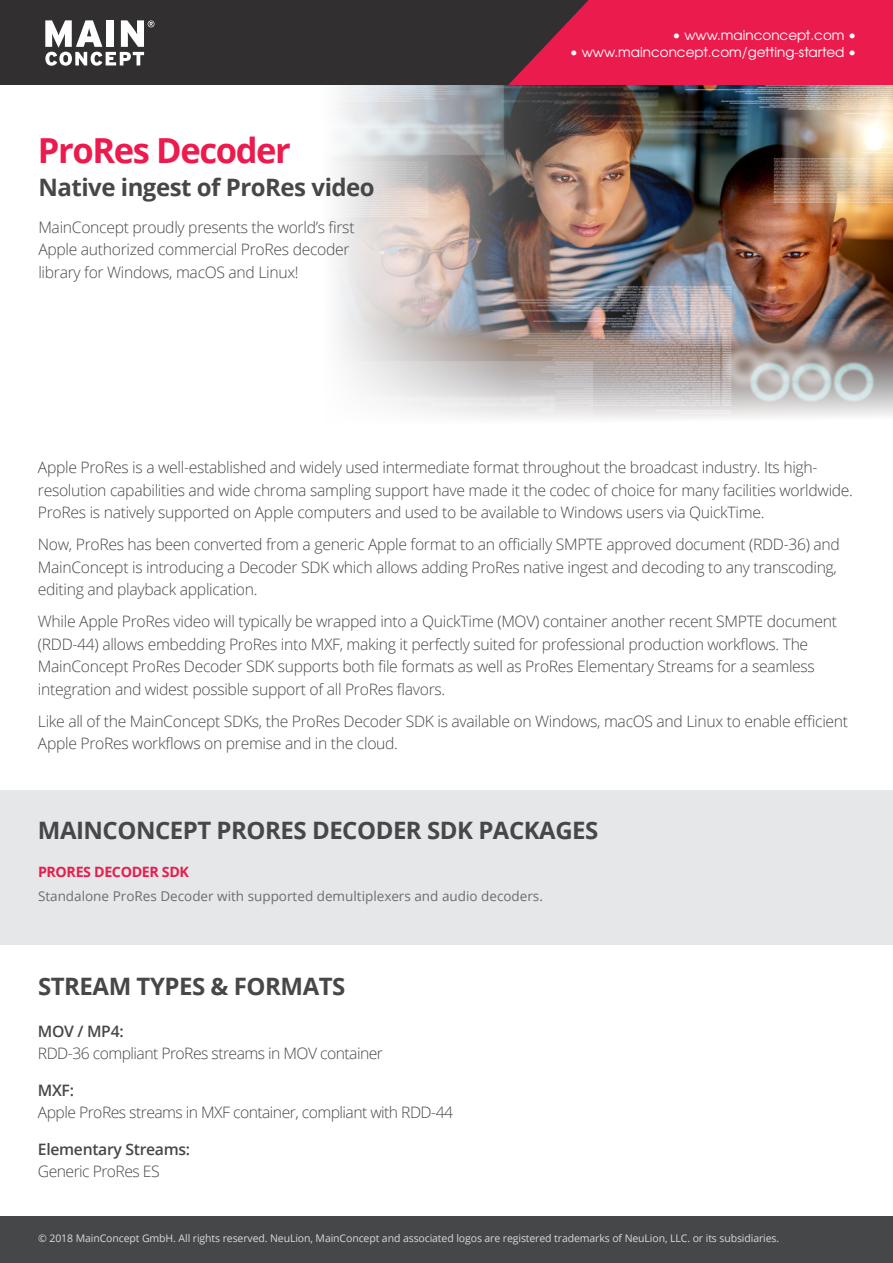
<style>
.page{position:relative;width:893px;height:1263px;background:#fff}
.page>*{position:absolute;margin:0;border:0;box-sizing:border-box;transform-origin:0 0}
.Subheader{font:700 34.5px "Open Sans";letter-spacing:-.04em;color:#ed1a4d}
.Subheader-2{font:700 24px "Open Sans";letter-spacing:-.02em;color:#464748}
.Subheader-3{font:300 15.75px/22.5px "Open Sans";letter-spacing:-.02em;color:#464748}
.Subheader-4{font:600 15.75px/22.5px "Open Sans";letter-spacing:-.02em;color:#464748}
.Subheader-5{font:700 14.25px "Open Sans";letter-spacing:-.025em;color:#e71d4e}
.Subheader-6{font:13.5px "Open Sans";color:#6c6d70}
.t1{font:13.5px "Te X Gyre Adventor";color:#fff}
.t2{font:10.5px "Open Sans";letter-spacing:-.01em;color:#fff}
.s1{font-weight:600}
.s2{font-weight:300}
</style>
<div class="page">
<div style="left:0;top:0;width:893px;height:86px;background:#312f30"></div>
<svg style="left:508px;top:0;width:274px;height:85px;background:#cf1d48"></svg>
<div style="left:782px;top:0;width:111px;height:86px;background:#eb1b4d"></div>
<div style="left:0;top:1217px;width:893px;height:46px;background:#464748"></div>
<svg style="left:45px;top:20px;width:109px;height:46px"></svg>
<div style="left:0;top:790px;width:893px;height:155px;background:#e6e7e9"></div>
<img style="left:697px;top:85px;width:196px;height:234px">
<img style="left:0;top:85px;width:697px;height:234px">
<svg style="left:321px;top:85px;width:187px;height:234px"></svg>
<svg style="left:338px;top:319px;width:555px;height:100px;background:#bfb9b8"></svg>
<p class="Subheader" style="left:38px;top:126px;width:254px">ProRes Decoder</p>
<p class="Subheader-2" style="left:38px;top:170px;width:338px">Native ingest of ProRes video</p>
<p class="Subheader-3" style="left:38px;top:215px;width:318px">MainConcept proudly presents the world’s first<br>Apple authorized commercial ProRes decoder library for Windows, macOS and Linux!</p>
<p class="t1" style="left:672px;top:24px;width:185px">• www.mainconcept.com •</p>
<p class="t1" style="left:570px;top:41px;width:288px">• www.mainconcept.com/getting-started •</p>
<p class="Subheader-3" style="left:38px;top:456px;width:817px">Apple ProRes is a well-established and widely used intermediate format throughout the broadcast industry. Its high&shy;resolution capabilities and wide chroma sampling support have made it the codec of choice for many facilities worldwide.<br>ProRes is natively supported on Apple computers and used to be available to Windows users via QuickTime.</p>
<p class="Subheader-3" style="left:38px;top:533px;width:804px">Now, ProRes has been converted from a generic Apple format to an officially SMPTE approved document (RDD-36) and<br>MainConcept is introducing a Decoder SDK which allows adding ProRes native ingest and decoding to any transcoding, editing and playback application.</p>
<p class="Subheader-3" style="left:38px;top:610px;width:801px">While Apple ProRes video will typically be wrapped into a QuickTime (MOV) container another recent SMPTE document (RDD-44) allows embedding ProRes into MXF, making it perfectly suited for professional production workflows. The MainConcept ProRes Decoder SDK supports both file formats as well as ProRes Elementary Streams for a seamless integration and widest possible support of all ProRes flavors.</p>
<p class="Subheader-3" style="left:38px;top:709px;width:812px">Like all of the MainConcept SDKs, the ProRes Decoder SDK is available on Windows, macOS and Linux to enable efficient<br>Apple ProRes workflows on premise and in the cloud.</p>
<p class="Subheader-2" style="left:38px;top:813px;width:562px">MAINCONCEPT PRORES DECODER SDK PACKAGES</p>
<p class="Subheader-5" style="left:38px;top:861px;width:153px">PRORES DECODER SDK</p>
<p class="Subheader-6" style="left:38px;top:887px;width:506px">Standalone ProRes Decoder with supported demultiplexers and audio decoders.</p>
<p class="Subheader-2" style="left:38px;top:969px;width:309px">STREAM TYPES &amp; FORMATS</p>
<p class="Subheader-3" style="left:38px;top:1019px;width:347px"><span class="s1">MOV / MP4:<br></span>RDD-36 compliant ProRes streams in MOV container</p>
<p class="Subheader-3" style="left:38px;top:1078px;width:417px"><span class="s1">MXF:<br></span>Apple ProRes streams in MXF container, compliant with RDD-44</p>
<p class="Subheader-4" style="left:38px;top:1137px;width:154px">Elementary Streams:<br><span class="s2">Generic ProRes ES</span></p>
<p class="t2" style="left:38px;top:1231px;width:742px">© 2018 MainConcept GmbH. All rights reserved. NeuLion, MainConcept and associated logos are registered trademarks of NeuLion, LLC. or its subsidiaries.</p>
</div>
